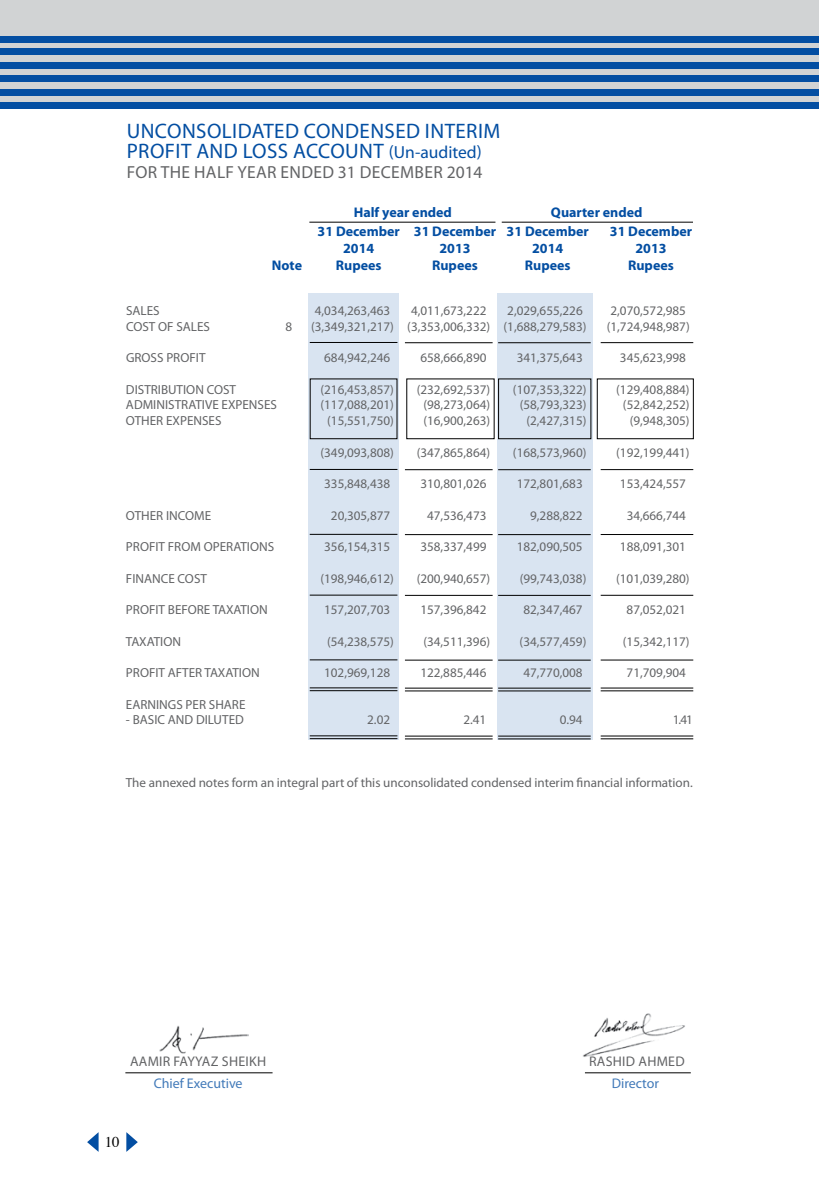
<style>
.page{position:relative;width:819px;height:1197px;background:#fff}
.page>*{position:absolute;margin:0;border:0;box-sizing:border-box;transform-origin:0 0}
.t1{font:21px/19.9px "Myriad Pro";letter-spacing:.02em;color:#034ea2}
.t2{font:17.5px "Myriad Pro";letter-spacing:.02em;color:#636466}
.t3{font:14.88px "Times";color:#000}
.t4{font:700 14px/19.2px "Myriad Pro";color:#034ea2}
.t5{font:14px "Myriad Pro";letter-spacing:.02em;color:#636466}
.t6{font:14px "Myriad Pro";color:#427ab9}
.t7{font:13.12px "Myriad Pro";color:#636466}
.s1{font-size:17.5px}
</style>
<div class="page">
<svg style="left:126px;top:1132px;width:12px;height:20px"></svg>
<svg style="left:87px;top:1132px;width:12px;height:20px"></svg>
<div style="left:0;top:0;width:819px;height:109px;background:#d1d3d4"></div>
<div style="left:0;top:36px;width:819px;height:6px;background:#034ea2"></div>
<div style="left:0;top:49px;width:819px;height:6px;background:#034ea2"></div>
<div style="left:0;top:62px;width:819px;height:7px;background:#034ea2"></div>
<div style="left:0;top:75px;width:819px;height:7px;background:#034ea2"></div>
<div style="left:0;top:89px;width:819px;height:7px;background:#034ea2"></div>
<div style="left:0;top:102px;width:819px;height:7px;background:#034ea2"></div>
<div style="left:497px;top:293px;width:95px;height:446px;background:#d9e4f1"></div>
<div style="left:308px;top:293px;width:91px;height:446px;background:#d9e4f1"></div>
<div style="left:597px;top:378px;width:97px;height:61px;border:1px solid #000"></div>
<div style="left:498px;top:378px;width:93px;height:61px;border:1px solid #000"></div>
<div style="left:310px;top:378px;width:87px;height:61px;border:1px solid #000"></div>
<hr style="left:309px;top:222px;width:186px;height:1px;background:#000">
<hr style="left:502px;top:222px;width:191px;height:1px;background:#000">
<hr style="left:601px;top:342px;width:92px;height:1px;background:#000">
<hr style="left:498px;top:342px;width:93px;height:1px;background:#000">
<hr style="left:405px;top:342px;width:88px;height:1px;background:#000">
<hr style="left:310px;top:342px;width:87px;height:1px;background:#000">
<hr style="left:601px;top:534px;width:92px;height:1px;background:#000">
<hr style="left:498px;top:534px;width:93px;height:1px;background:#000">
<hr style="left:405px;top:534px;width:88px;height:1px;background:#000">
<hr style="left:310px;top:534px;width:87px;height:1px;background:#000">
<hr style="left:601px;top:469px;width:92px;height:1px;background:#000">
<hr style="left:498px;top:469px;width:93px;height:1px;background:#000">
<hr style="left:405px;top:469px;width:88px;height:1px;background:#000">
<hr style="left:310px;top:469px;width:87px;height:1px;background:#000">
<hr style="left:601px;top:660px;width:92px;height:1px;background:#000">
<hr style="left:498px;top:660px;width:93px;height:1px;background:#000">
<hr style="left:405px;top:660px;width:88px;height:1px;background:#000">
<hr style="left:310px;top:659px;width:87px;height:1px;background:#000">
<hr style="left:601px;top:595px;width:92px;height:1px;background:#000">
<hr style="left:498px;top:595px;width:93px;height:1px;background:#000">
<hr style="left:405px;top:595px;width:88px;height:1px;background:#000">
<hr style="left:310px;top:595px;width:87px;height:1px;background:#000">
<hr style="left:601px;top:688px;width:92px;height:1px;background:#000">
<hr style="left:498px;top:688px;width:93px;height:1px;background:#000">
<hr style="left:405px;top:688px;width:88px;height:1px;background:#000">
<hr style="left:310px;top:687px;width:87px;height:1px;background:#000">
<hr style="left:601px;top:690px;width:92px;height:1px;background:#000">
<hr style="left:498px;top:691px;width:93px;height:1px;background:#000">
<hr style="left:405px;top:691px;width:88px;height:1px;background:#000">
<hr style="left:310px;top:690px;width:87px;height:1px;background:#000">
<hr style="left:601px;top:736px;width:92px;height:1px;background:#000">
<hr style="left:498px;top:736px;width:93px;height:1px;background:#000">
<hr style="left:405px;top:736px;width:88px;height:1px;background:#000">
<hr style="left:310px;top:735px;width:87px;height:1px;background:#000">
<hr style="left:601px;top:738px;width:92px;height:1px;background:#000">
<hr style="left:498px;top:738px;width:93px;height:1px;background:#000">
<hr style="left:405px;top:738px;width:88px;height:1px;background:#000">
<hr style="left:310px;top:738px;width:87px;height:1px;background:#000">
<hr style="left:585px;top:1072px;width:106px;height:1px;background:#000">
<hr style="left:125px;top:1072px;width:148px;height:1px;background:#000">
<img style="left:159px;top:1025px;width:89px;height:28px">
<img style="left:583px;top:1013px;width:102px;height:44px">
<h1 class="t1" style="left:127px;top:121px;width:375px">UNCONSOLIDATED CONDENSED INTERIM<br>PROFIT AND LOSS ACCOUNT <span class="s1">(</span><span class="s1">U</span><span class="s1">n-audited)</span></h1>
<h2 class="t2" style="left:127px;top:161px;width:73px">FOR THE halfyear</h2>
<h2 class="t2" style="left:281px;top:161px;width:101px">ENDED 31 December</h2>
<h2 class="t2" style="left:447px;top:161px;width:37px">2014</h2>
<p class="t4" style="left:354px;top:202px;width:100px">Half year ended</p>
<p class="t4" style="left:318px;top:202px;width:326px;text-indent:233px">Quarter ended<br>31 December 31 December 31 December</p>
<p class="t4" style="left:610px;top:222px;width:84px">31 December</p>
<p class="t4" style="left:343px;top:238px;width:33px">2014</p>
<p class="t4" style="left:439px;top:238px;width:33px">2013</p>
<p class="t4" style="left:532px;top:238px;width:33px">2014</p>
<p class="t4" style="left:635px;top:238px;width:33px">2013</p>
<p class="t4" style="left:272px;top:255px;width:53px">N ote R</p>
<p class="t4" style="left:344px;top:255px;width:68px">upees R</p>
<p class="t4" style="left:440px;top:255px;width:66px">upees R</p>
<p class="t4" style="left:533px;top:255px;width:72px">upees R</p>
<p class="t4" style="left:636px;top:255px;width:39px">upees</p>
<p class="t7" style="left:126px;top:302px;width:35px">SALES</p>
<p class="t7" style="left:315px;top:302px;width:77px">4,034,263,463</p>
<p class="t7" style="left:411px;top:302px;width:77px">4,011,673,222</p>
<p class="t7" style="left:507px;top:302px;width:77px">2,029,655,226</p>
<p class="t7" style="left:611px;top:302px;width:77px">2,070,572,985</p>
<p class="t7" style="left:126px;top:318px;width:85px">COST OF SALES</p>
<p class="t7" style="left:285px;top:318px;width:8px">8</p>
<p class="t7" style="left:311px;top:318px;width:277px">(3,349,321,217) (3,353,006,332) (1,688,279,583)</p>
<p class="t7" style="left:607px;top:318px;width:84px">(1,724,948,987)</p>
<p class="t7" style="left:126px;top:350px;width:81px">GROSS PROFIT</p>
<p class="t7" style="left:324px;top:350px;width:68px">684,942,246</p>
<p class="t7" style="left:420px;top:350px;width:68px">658,666,890</p>
<p class="t7" style="left:517px;top:350px;width:68px">341,375,643</p>
<p class="t7" style="left:620px;top:350px;width:68px">345,623,998</p>
<p class="t7" style="left:126px;top:381px;width:112px">DISTRIBUTION COST</p>
<p class="t7" style="left:320px;top:381px;width:75px">(216,453,857)</p>
<p class="t7" style="left:417px;top:381px;width:75px">(232,692,537)</p>
<p class="t7" style="left:513px;top:381px;width:75px">(107,353,322)</p>
<p class="t7" style="left:616px;top:381px;width:75px">(129,408,884)</p>
<p class="t7" style="left:126px;top:397px;width:153px">ADMINISTRATIVE EXPENSES</p>
<p class="t7" style="left:320px;top:397px;width:75px">(117,088,201)</p>
<p class="t7" style="left:423px;top:397px;width:68px">(98,273,064)</p>
<p class="t7" style="left:520px;top:397px;width:68px">(58,793,323)</p>
<p class="t7" style="left:623px;top:397px;width:68px">(52,842,252)</p>
<p class="t7" style="left:126px;top:413px;width:97px">OTHER EXPENSES</p>
<p class="t7" style="left:327px;top:413px;width:68px">(15,551,750)</p>
<p class="t7" style="left:423px;top:413px;width:68px">(16,900,263)</p>
<p class="t7" style="left:526px;top:413px;width:62px">(2,427,315)</p>
<p class="t7" style="left:630px;top:413px;width:62px">(9,948,305)</p>
<p class="t7" style="left:320px;top:444px;width:75px">(349,093,808)</p>
<p class="t7" style="left:417px;top:444px;width:75px">(347,865,864)</p>
<p class="t7" style="left:513px;top:444px;width:75px">(168,573,960)</p>
<p class="t7" style="left:616px;top:444px;width:75px">(192,199,441)</p>
<p class="t7" style="left:324px;top:476px;width:68px">335,848,438</p>
<p class="t7" style="left:420px;top:476px;width:68px">310,801,026</p>
<p class="t7" style="left:517px;top:476px;width:68px">172,801,683</p>
<p class="t7" style="left:620px;top:476px;width:68px">153,424,557</p>
<p class="t7" style="left:126px;top:507px;width:87px">OTHER INCOME</p>
<p class="t7" style="left:331px;top:507px;width:61px">20,305,877</p>
<p class="t7" style="left:427px;top:507px;width:61px">47,536,473</p>
<p class="t7" style="left:530px;top:507px;width:54px">9,288,822</p>
<p class="t7" style="left:627px;top:507px;width:61px">34,666,744</p>
<p class="t7" style="left:126px;top:539px;width:150px">PROFIT FROM OPERATIONS</p>
<p class="t7" style="left:324px;top:539px;width:68px">356,154,315</p>
<p class="t7" style="left:420px;top:539px;width:68px">358,337,499</p>
<p class="t7" style="left:517px;top:539px;width:68px">182,090,505</p>
<p class="t7" style="left:620px;top:539px;width:68px">188,091,301</p>
<p class="t7" style="left:126px;top:570px;width:83px">FINANCE COST</p>
<p class="t7" style="left:320px;top:570px;width:75px">(198,946,612)</p>
<p class="t7" style="left:417px;top:570px;width:75px">(200,940,657)</p>
<p class="t7" style="left:520px;top:570px;width:68px">(99,743,038)</p>
<p class="t7" style="left:616px;top:570px;width:75px">(101,039,280)</p>
<p class="t7" style="left:126px;top:602px;width:143px">PROFIT BEFORE TAXATION</p>
<p class="t7" style="left:324px;top:602px;width:68px">157,207,703</p>
<p class="t7" style="left:420px;top:602px;width:68px">157,396,842</p>
<p class="t7" style="left:523px;top:602px;width:61px">82,347,467</p>
<p class="t7" style="left:627px;top:602px;width:61px">87,052,021</p>
<p class="t7" style="left:126px;top:633px;width:57px">TAXATION</p>
<p class="t7" style="left:327px;top:633px;width:68px">(54,238,575)</p>
<p class="t7" style="left:423px;top:633px;width:68px">(34,511,396)</p>
<p class="t7" style="left:520px;top:633px;width:68px">(34,577,459)</p>
<p class="t7" style="left:623px;top:633px;width:68px">(15,342,117)</p>
<p class="t7" style="left:126px;top:665px;width:135px">PROFIT AFTER TAXATION</p>
<p class="t7" style="left:324px;top:665px;width:68px">102,969,128</p>
<p class="t7" style="left:420px;top:665px;width:68px">122,885,446</p>
<p class="t7" style="left:523px;top:665px;width:61px">47,770,008</p>
<p class="t7" style="left:627px;top:665px;width:61px">71,709,904</p>
<p class="t7" style="left:126px;top:696px;width:121px">EARNINGS PER SHARE</p>
<p class="t7" style="left:126px;top:712px;width:119px">- BASIC AND DILUTED</p>
<p class="t7" style="left:367px;top:712px;width:24px">2.02</p>
<p class="t7" style="left:463px;top:712px;width:24px">2.41</p>
<p class="t7" style="left:560px;top:712px;width:24px">0.94</p>
<p class="t7" style="left:673px;top:712px;width:22px">1.41</p>
<p class="t7" style="left:126px;top:775px;width:568px">The annexed notes form an integral part of this unconsolidated condensed interim financial information.</p>
<p class="t5" style="left:130px;top:1052px;width:138px">AAMIR FAYYAZ SHEIKH</p>
<p class="t5" style="left:589px;top:1052px;width:17px">Rashidahmed</p>
<p class="t6" style="left:154px;top:1075px;width:90px">Chief Executive</p>
<p class="t6" style="left:612px;top:1075px;width:49px">Director</p>
<p class="t3" style="left:105px;top:1129px;width:16px">10</p>
</div>
